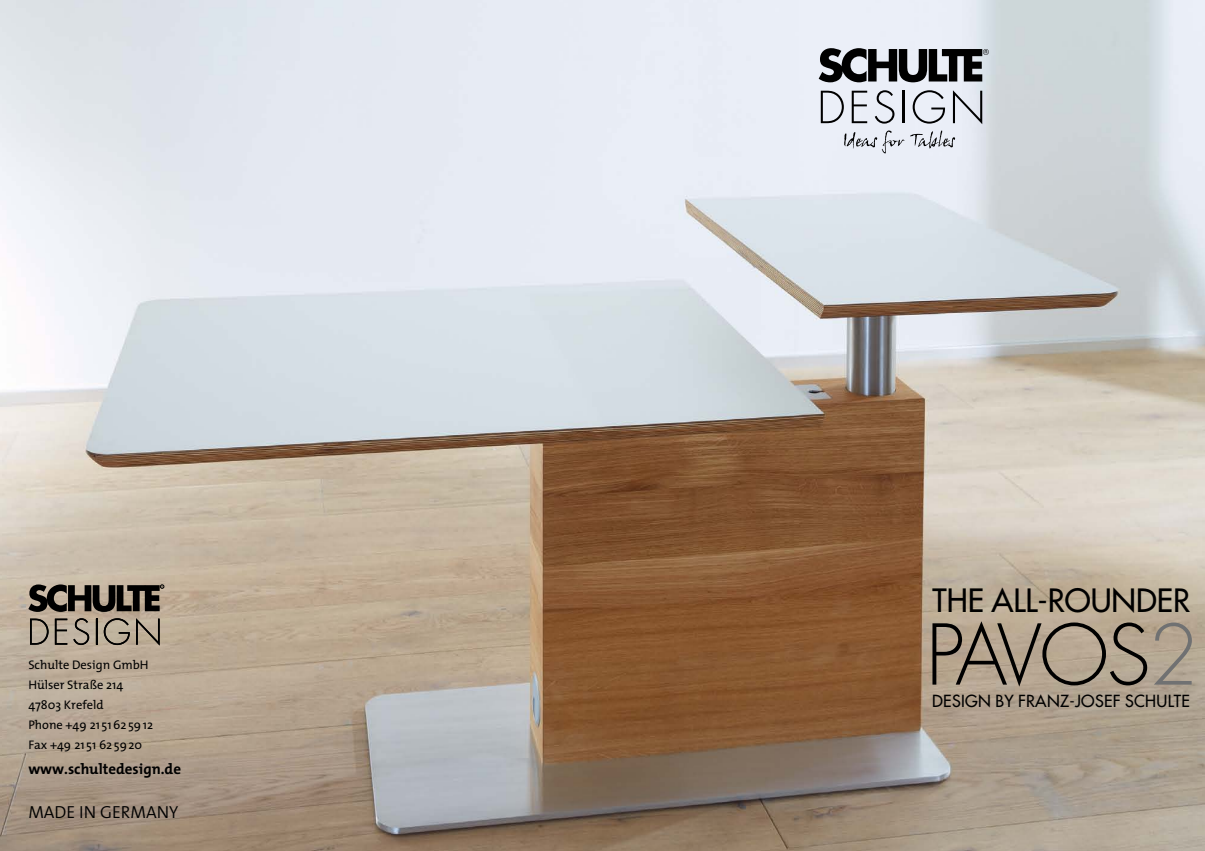
<style>
.page{position:relative;width:1205px;height:851px;background:#fff}
.page>*{position:absolute;margin:0;border:0;box-sizing:border-box;transform-origin:0 0}
.t1{font:300 81.25px "Futura";letter-spacing:-.03em;color:#000}
.t2{font:31.25px "Futura";color:#000}
.t3{font:17.5px "The Mix";color:#000}
.t4{font:16.25px "Futura";letter-spacing:.02em;color:#000}
.t5{font:700 15px "The Mix";color:#000}
.t6{font:500 12.5px/20px "The Mix";color:#000}
.s1{color:#707172}
</style>
<div class="page">
<img style="left:0;top:0;width:1205px;height:850px">
<svg style="left:844px;top:130px;width:111px;height:23px;background:#cccfd7"></svg>
<svg style="left:852px;top:91px;width:15px;height:32px"></svg>
<svg style="left:875px;top:90px;width:19px;height:34px"></svg>
<svg style="left:821px;top:91px;width:23px;height:32px"></svg>
<hr style="left:902px;top:91px;width:3px;height:32px;background:#000">
<svg style="left:912px;top:90px;width:33px;height:34px"></svg>
<svg style="left:953px;top:90px;width:29px;height:34px"></svg>
<svg style="left:819px;top:48px;width:170px;height:34px;background:#5f6064"></svg>
<svg style="left:30px;top:618px;width:130px;height:27px;background:#978c7c"></svg>
<svg style="left:28px;top:584px;width:136px;height:28px;background:#524a42"></svg>
<p class="t6" style="left:28px;top:654px;width:126px">Schulte Design GmbH<br>Hülser Straße 214<br>47803 Krefeld<br>Phone +49 21 5162 5912<br>Fax +49 21 51 62 5920</p>
<p class="t5" style="left:28px;top:756px;width:154px">www.schultedesign.de</p>
<h3 class="t3" style="left:28px;top:797px;width:152px">MADE IN GERMANY</h3>
<h2 class="t2" style="left:932px;top:580px;width:259px">THE ALL-ROUNDER</h2>
<h1 class="t1" style="left:926px;top:602px;width:274px">PAVOS<span class="s1">2</span></h1>
<h3 class="t4" style="left:932px;top:690px;width:259px">DESIGN BY FRANZ-JOSEF SCHULTE</h3>
</div>
